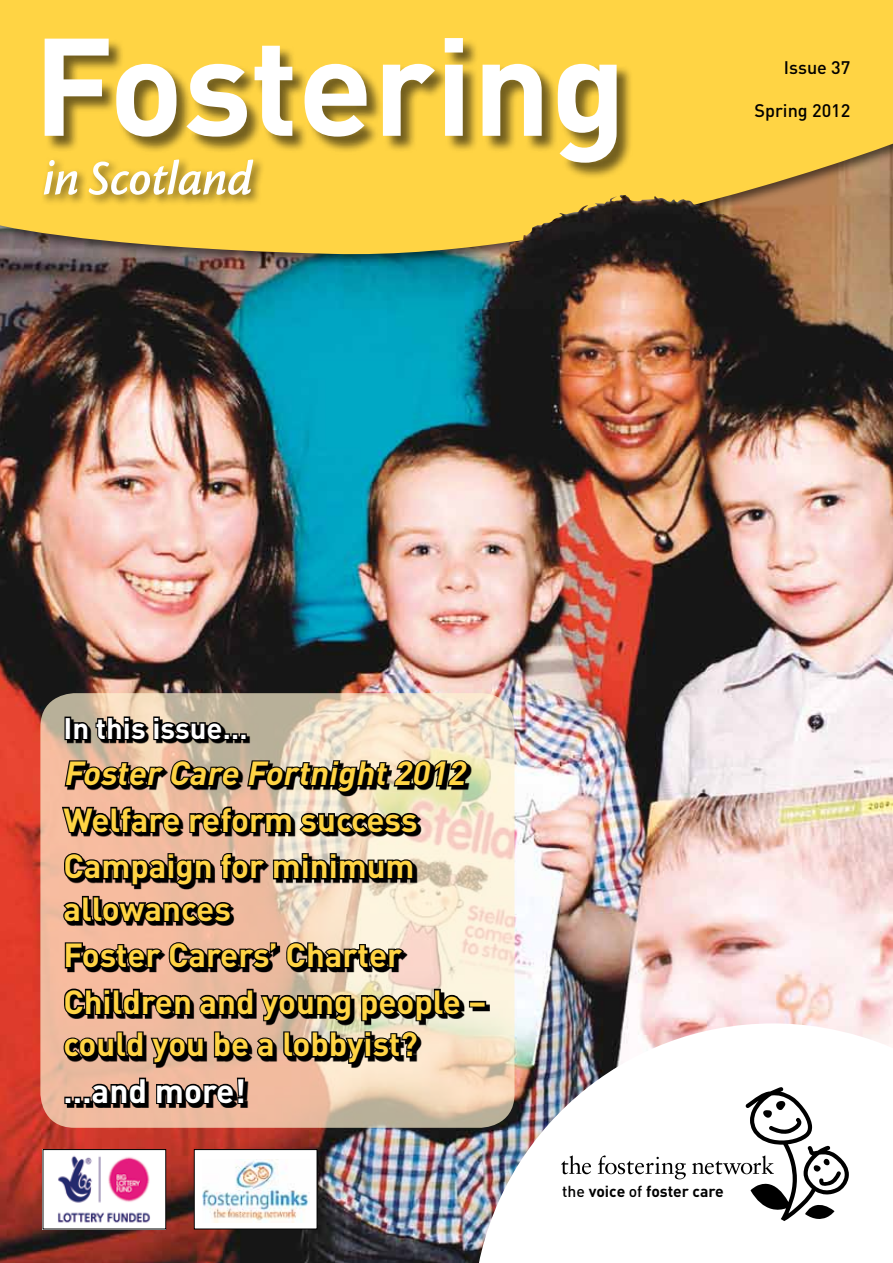
<style>
.page{position:relative;width:893px;height:1263px;background:#fff}
.page>*{position:absolute;margin:0;border:0;box-sizing:border-box;transform-origin:0 0}
.t1{font:700 136.5px "DIN";color:#fff}
.t2{font:51px "Cronos MM It 574 34";color:#fff}
.t3{font:700 33.3px "DIN";color:#fff}
.t4{font:700 33px/46.5px "DIN";color:#ffd444}
.t5{font:italic 700 33px "DIN";color:#ffd444}
.t6{font:700 29.25px "DIN";color:#fff}
.t7{font:500 18px "DIN";color:#000}
.t8{font:700 15.75px "DIN";letter-spacing:-.005em;color:#000}
.s1{font-weight:500}
</style>
<div class="page">
<img style="left:0;top:266px;width:893px;height:997px">
<svg style="left:0;top:0;width:893px;height:261px;background:#edc547"></svg>
<div style="left:45px;top:39px;width:588px;height:140px;background:#000;opacity:.55"></div>
<div style="left:41px;top:156px;width:224px;height:51px;background:#000;opacity:.55"></div>
<img style="left:45px;top:1151px;width:119px;height:76px">
<div style="left:43px;top:1149px;width:123px;height:80px;border:1px solid #000"></div>
<div style="left:194px;top:1149px;width:123px;height:80px;background:#fff"></div>
<div style="left:194px;top:1149px;width:123px;height:80px;border:1px solid #000"></div>
<img style="left:203px;top:1159px;width:106px;height:63px">
<img style="left:507px;top:195px;width:263px;height:68px">
<svg style="left:40px;top:693px;width:474px;height:435px;background:#e5c7af"></svg>
<svg style="left:65px;top:719px;width:424px;height:388px;background:#e7cbb2"></svg>
<div style="left:65px;top:716px;width:6px;height:24px;border:3px solid #000"></div>
<svg style="left:72px;top:715px;width:76px;height:27px;background:#453e36"></svg>
<div style="left:153px;top:716px;width:7px;height:6px;border:3px solid #000"></div>
<div style="left:153px;top:722px;width:7px;height:18px;border:3px solid #000"></div>
<svg style="left:157px;top:721px;width:68px;height:21px"></svg>
<div style="left:240px;top:733px;width:7px;height:7px;border:3px solid #000"></div>
<div style="left:232px;top:733px;width:6px;height:7px;border:3px solid #000"></div>
<div style="left:223px;top:733px;width:7px;height:7px;border:3px solid #000"></div>
<svg style="left:63px;top:759px;width:407px;height:35px;background:#615649"></svg>
<svg style="left:60px;top:805px;width:122px;height:30px;background:#4d3c33"></svg>
<svg style="left:188px;top:805px;width:232px;height:30px;background:#595045"></svg>
<svg style="left:62px;top:852px;width:105px;height:35px;background:#634c40"></svg>
<div style="left:168px;top:853px;width:7px;height:6px;border:3px solid #000"></div>
<div style="left:168px;top:859px;width:7px;height:20px;border:3px solid #000"></div>
<svg style="left:174px;top:857px;width:39px;height:30px"></svg>
<svg style="left:219px;top:852px;width:82px;height:29px;background:#5f5046"></svg>
<div style="left:302px;top:853px;width:7px;height:6px;border:3px solid #000"></div>
<div style="left:302px;top:859px;width:7px;height:20px;border:3px solid #000"></div>
<svg style="left:310px;top:857px;width:19px;height:24px"></svg>
<div style="left:330px;top:853px;width:7px;height:6px;border:3px solid #000"></div>
<div style="left:330px;top:859px;width:7px;height:20px;border:3px solid #000"></div>
<svg style="left:338px;top:857px;width:77px;height:24px;background:#2f2c28"></svg>
<svg style="left:62px;top:894px;width:171px;height:30px;background:#554137"></svg>
<svg style="left:63px;top:941px;width:343px;height:29px;background:#5b4a41"></svg>
<svg style="left:62px;top:987px;width:41px;height:30px"></svg>
<div style="left:104px;top:989px;width:7px;height:6px;border:3px solid #000"></div>
<div style="left:104px;top:995px;width:7px;height:20px;border:3px solid #000"></div>
<svg style="left:111px;top:987px;width:81px;height:30px;background:#4c3a32"></svg>
<svg style="left:198px;top:987px;width:155px;height:36px;background:#625246"></svg>
<svg style="left:360px;top:987px;width:103px;height:35px;background:#605d52"></svg>
<div style="left:469px;top:1001px;width:17px;height:6px;border:3px solid #000"></div>
<svg style="left:62px;top:1030px;width:143px;height:35px;background:#665044"></svg>
<svg style="left:213px;top:1030px;width:62px;height:30px;background:#5d4a3f"></svg>
<svg style="left:282px;top:1030px;width:138px;height:35px;background:#564d44"></svg>
<svg style="left:63px;top:1076px;width:84px;height:30px;background:#70574a"></svg>
<svg style="left:155px;top:1076px;width:91px;height:30px;background:#58443a"></svg>
<img style="left:476px;top:1023px;width:417px;height:240px">
<svg style="left:561px;top:1155px;width:30px;height:19px"></svg>
<svg style="left:598px;top:1155px;width:88px;height:24px"></svg>
<svg style="left:692px;top:1087px;width:157px;height:134px"></svg>
<h1 class="t1" style="left:33px;top:-3px;width:595px">Fostering</h1>
<h2 class="t2" style="left:43px;top:151px;width:211px">in Scotland</h2>
<p class="t7" style="left:784px;top:56px;width:68px">Issue 37</p>
<p class="t7" style="left:754px;top:99px;width:98px">Spring 2012</p>
<p class="t6" style="left:63px;top:709px;width:186px">In this issue…</p>
<p class="t5" style="left:63px;top:752px;width:410px">Foster Care Fortnight2012</p>
<p class="t4" style="left:63px;top:795px;width:356px">Welfare reform success<br>Campaign for minimum</p>
<p class="t4" style="left:63px;top:884px;width:425px">allowances<br>Foster Carers’ Charter<br>Children and young people –</p>
<p class="t4" style="left:63px;top:1020px;width:356px">could you be a lobbyist?</p>
<p class="t3" style="left:63px;top:1069px;width:184px">…and more!</p>
<p class="t8" style="left:562px;top:1181px;width:163px"><span class="s1">the</span> voice <span class="s1">of</span> foster care</p>
</div>
